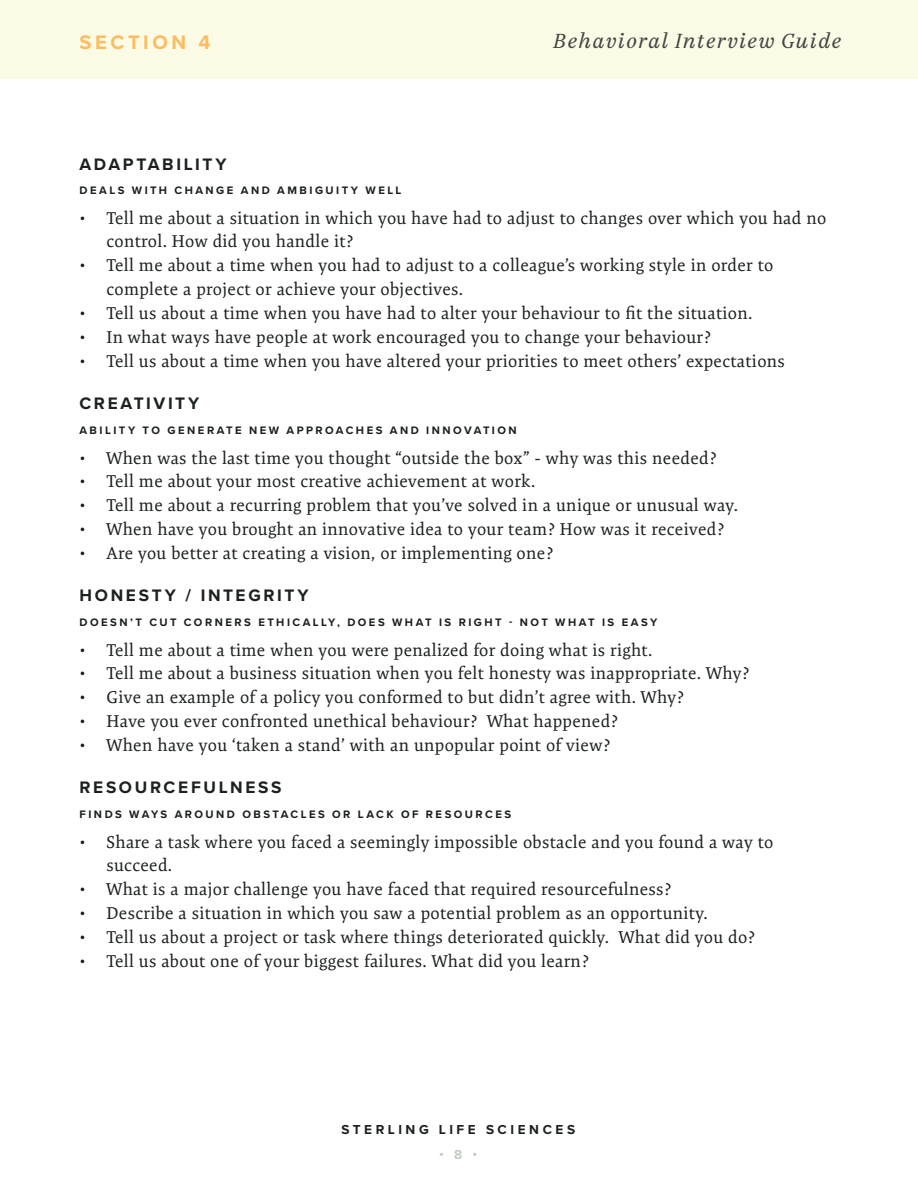
<style>
.page{position:relative;width:918px;height:1188px;background:#fff}
.page>*{position:absolute;margin:0;border:0;box-sizing:border-box;transform-origin:0 0}
.t1{font:italic 20.25px "Casus Pro";letter-spacing:.06em;color:#444}
.t2{font:700 20.25px "Proxima Nova";letter-spacing:.175em;color:#fdbc5f}
.t3{font:17.25px/24px "Expo Serif Pro";letter-spacing:.02em;color:#1b211d}
.t4{font:700 17.25px "Proxima Nova";letter-spacing:.155em;color:#1b211d}
.t5{font:700 13.5px "Proxima Nova";letter-spacing:.265em;color:#1b211d}
.t6{font:700 13.5px "Proxima Nova";color:#c1cec2}
.t7{font:700 11.25px "Proxima Nova";letter-spacing:.22em;color:#1b211d}
</style>
<div class="page">
<div style="left:0;top:0;width:918px;height:80px;background:#fcfbe6"></div>
<p class="t2" style="left:80px;top:27px;width:133px">SECTION 4</p>
<p class="t1" style="left:553px;top:27px;width:290px">Behavioral Interview Guide</p>
<p class="t4" style="left:80px;top:151px;width:149px">ADAPTABILITY</p>
<p class="t7" style="left:80px;top:181px;width:324px">DEALS WITH CHANGE AND AMBIGUITY WELL</p>
<p class="t3" style="left:106px;top:206px;width:721px;text-indent:-27px">• Tell me about a situation in which you have had to adjust to changes over which you had no control. How did you handle it?</p>
<p class="t3" style="left:106px;top:254px;width:668px;text-indent:-27px">• Tell me about a time when you had to adjust to a colleague’s working style in order to complete a project or achieve your objectives.</p>
<p class="t3" style="left:80px;top:302px;width:674px">• Tell us about a time when you have had to alter your behaviour to fit the situation.</p>
<p class="t3" style="left:80px;top:326px;width:633px">• In what ways have people at work encouraged you to change your behaviour?</p>
<p class="t3" style="left:80px;top:350px;width:707px">• Tell us about a time when you have altered your priorities to meet others’ expectations</p>
<p class="t4" style="left:80px;top:391px;width:121px">CREATIVITY</p>
<p class="t7" style="left:80px;top:421px;width:439px">ABILITY TO GENERATE NEW APPROACHES AND INNOVATION</p>
<p class="t3" style="left:80px;top:446px;width:639px">• When was the last time you thought “outside the box” - why was this needed?</p>
<p class="t3" style="left:80px;top:470px;width:457px">• Tell me about your most creative achievement at work.</p>
<p class="t3" style="left:80px;top:494px;width:660px">• Tell me about a recurring problem that you’ve solved in a unique or unusual way.</p>
<p class="t3" style="left:80px;top:518px;width:646px">• When have you brought an innovative idea to your team? How was it received?</p>
<p class="t3" style="left:80px;top:542px;width:475px">• Are you better at creating a vision, or implementing one?</p>
<p class="t4" style="left:80px;top:583px;width:231px">HONESTY / INTEGRITY</p>
<p class="t7" style="left:80px;top:613px;width:580px">DOESN’T CUT CORNERS ETHICALLY, DOES WHAT IS RIGHT - NOT WHAT IS EASY</p>
<p class="t3" style="left:80px;top:638px;width:575px">• Tell me about a time when you were penalized for doing what is right.</p>
<p class="t3" style="left:80px;top:662px;width:671px">• Tell me about a business situation when you felt honesty was inappropriate. Why?</p>
<p class="t3" style="left:80px;top:686px;width:606px">• Give an example of a policy you conformed to but didn’t agree with. Why?</p>
<p class="t3" style="left:80px;top:710px;width:540px">• Have you ever confronted unethical behaviour? What happened?</p>
<p class="t3" style="left:80px;top:734px;width:532px">• When have you ‘taken a stand’ with an unpopular point of view?</p>
<p class="t4" style="left:80px;top:775px;width:204px">RESOURCEFULNESS</p>
<p class="t7" style="left:80px;top:805px;width:433px">FINDS WAYS AROUND OBSTACLES OR LACK OF RESOURCES</p>
<p class="t3" style="left:106px;top:830px;width:669px;text-indent:-27px">• Share a task where you faced a seemingly impossible obstacle and you found a way to succeed.</p>
<p class="t3" style="left:80px;top:878px;width:593px">• What is a major challenge you have faced that required resourcefulness?</p>
<p class="t3" style="left:80px;top:902px;width:630px">• Describe a situation in which you saw a potential problem as an opportunity.</p>
<p class="t3" style="left:80px;top:926px;width:677px">• Tell us about a project or task where things deteriorated quickly. What did you do?</p>
<p class="t3" style="left:80px;top:950px;width:511px">• Tell us about one of your biggest failures. What did you learn?</p>
<p class="t5" style="left:341px;top:1120px;width:235px">STERLING LIFE SCIENCES</p>
<p class="t6" style="left:439px;top:1145px;width:40px">• 8 •</p>
</div>
